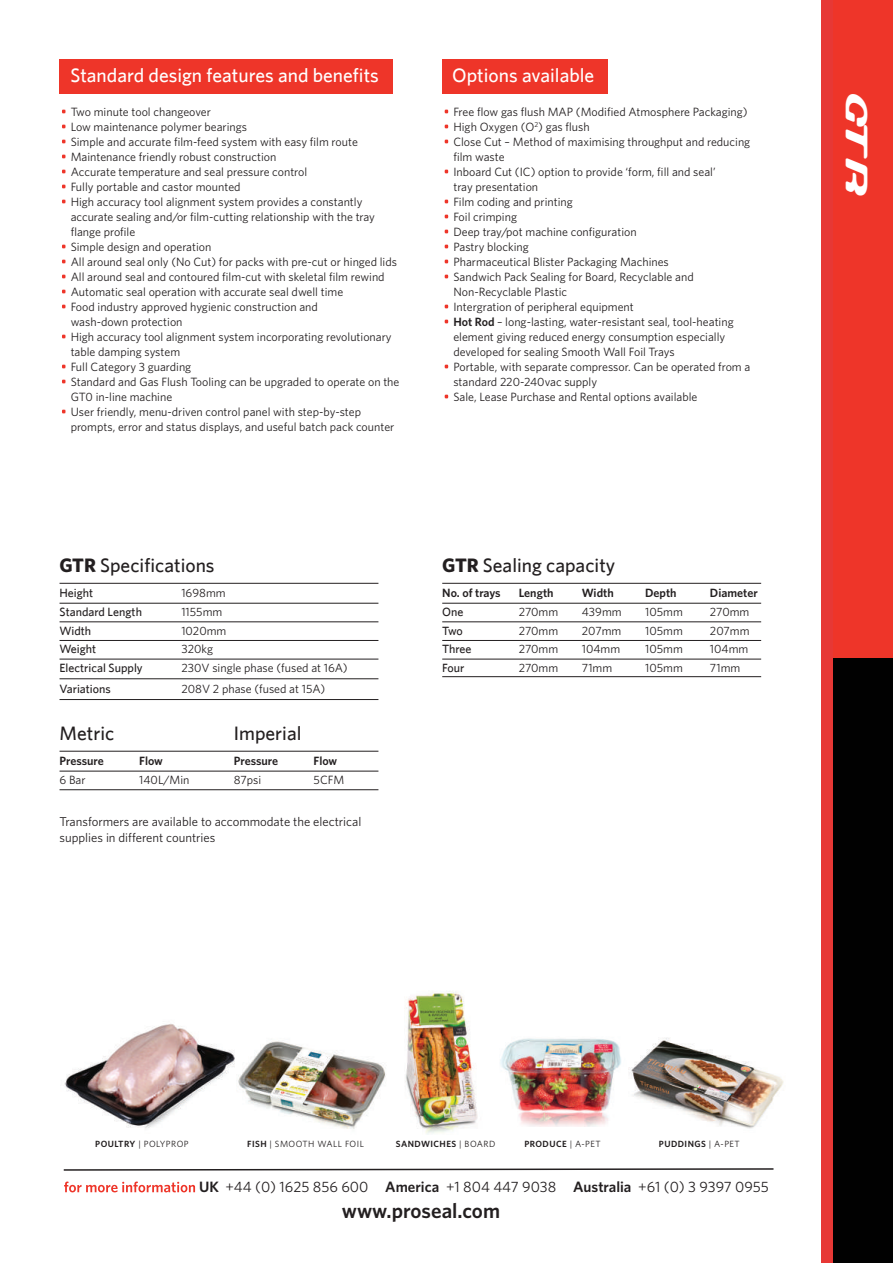
<style>
.page{position:relative;width:893px;height:1263px;background:#fff}
.page>*{position:absolute;margin:0;border:0;box-sizing:border-box;transform-origin:0 0}
.t1{font:30.9px "GT0";color:#fff}
.t2{font:600 21px "Whitney";color:#231f20}
.t3{font:500 19.5px "Whitney";color:#fff}
.t4{font:500 19.5px "Whitney";color:#231f20}
.t5{font:15px "Whitney";color:#231f20}
.t6{font:12.75px/16.5px "Whitney";color:#231f20}
.t7{font:12px/15px "Whitney";color:#231f20}
.t8{font:500 12px "Whitney";color:#231f20}
.t9{font:600 12px "Whitney";color:#231f20}
.t10{font:600 9px "Whitney";letter-spacing:.05em;color:#231f20}
.t11{font:9px "Whitney";letter-spacing:.05em;color:#231f20}
.s1{font-weight:600}
.s2{font-weight:700}
.s3{font-weight:400}
</style>
<div class="page">
<div style="left:821px;top:0;width:72px;height:1263px;background:#010101"></div>
<div style="left:825px;top:0;width:68px;height:657px;background:#ee3529"></div>
<div style="left:60px;top:60px;width:333px;height:34px;background:#ee3529"></div>
<div style="left:442px;top:60px;width:166px;height:34px;background:#ee3529"></div>
<hr style="left:442px;top:583px;width:319px;height:1px;background:#231f20">
<hr style="left:442px;top:603px;width:319px;height:1px;background:#231f20">
<hr style="left:442px;top:622px;width:319px;height:1px;background:#231f20">
<hr style="left:442px;top:640px;width:319px;height:1px;background:#231f20">
<hr style="left:442px;top:659px;width:319px;height:1px;background:#231f20">
<hr style="left:442px;top:676px;width:319px;height:1px;background:#231f20">
<svg style="left:62px;top:110px;width:4px;height:3px"></svg>
<svg style="left:62px;top:125px;width:4px;height:3px"></svg>
<svg style="left:62px;top:140px;width:4px;height:3px"></svg>
<svg style="left:62px;top:155px;width:4px;height:3px"></svg>
<svg style="left:62px;top:170px;width:4px;height:3px"></svg>
<svg style="left:62px;top:185px;width:4px;height:3px"></svg>
<svg style="left:62px;top:200px;width:4px;height:3px"></svg>
<svg style="left:62px;top:245px;width:4px;height:3px"></svg>
<svg style="left:62px;top:260px;width:4px;height:3px"></svg>
<svg style="left:62px;top:275px;width:4px;height:3px"></svg>
<svg style="left:62px;top:290px;width:4px;height:3px"></svg>
<svg style="left:62px;top:305px;width:4px;height:3px"></svg>
<svg style="left:62px;top:335px;width:4px;height:3px"></svg>
<svg style="left:62px;top:365px;width:4px;height:3px"></svg>
<svg style="left:62px;top:380px;width:4px;height:3px"></svg>
<svg style="left:62px;top:410px;width:4px;height:3px"></svg>
<hr style="left:60px;top:583px;width:318px;height:1px;background:#231f20">
<hr style="left:60px;top:603px;width:318px;height:1px;background:#231f20">
<hr style="left:60px;top:622px;width:318px;height:1px;background:#231f20">
<hr style="left:60px;top:640px;width:318px;height:1px;background:#231f20">
<hr style="left:60px;top:659px;width:318px;height:1px;background:#231f20">
<hr style="left:60px;top:678px;width:318px;height:1px;background:#231f20">
<hr style="left:60px;top:699px;width:318px;height:1px;background:#231f20">
<hr style="left:60px;top:751px;width:318px;height:1px;background:#231f20">
<hr style="left:60px;top:771px;width:318px;height:1px;background:#231f20">
<hr style="left:60px;top:789px;width:318px;height:1px;background:#231f20">
<img style="left:64px;top:1023px;width:171px;height:106px">
<img style="left:500px;top:1038px;width:121px;height:88px">
<img style="left:405px;top:991px;width:73px;height:144px">
<img style="left:629px;top:1037px;width:155px;height:92px">
<img style="left:238px;top:1041px;width:148px;height:88px">
<svg style="left:63px;top:1168px;width:711px;height:3px"></svg>
<svg style="left:64px;top:1181px;width:131px;height:11px"></svg>
<div style="left:820px;top:0;width:12px;height:1263px;background:#e73835"></div>
<h3 class="t3" style="left:70px;top:63px;width:310px">Standard design features and benefits</h3>
<h3 class="t3" style="left:452px;top:63px;width:144px">Options available</h3>
<p class="t7" style="left:71px;top:104px;width:330px">Two minute tool changeover<br>Low maintenance polymer bearings<br>Simple and accurate film-feed system with easy film route Maintenance friendly robust construction<br>Accurate temperature and seal pressure control<br>Fully portable and castor mounted<br>High accuracy tool alignment system provides a constantly accurate sealing and/or film-cutting relationship with the tray flange profile<br>Simple design and operation<br>All around seal only (No Cut) for packs with pre-cut or hinged lids All around seal and contoured film-cut with skeletal film rewind Automatic seal operation with accurate seal dwell time<br>Food industry approved hygienic construction and<br>wash-down protection<br>High accuracy tool alignment system incorporating revolutionary table damping system<br>Full Category 3 guarding<br>Standard and Gas Flush Tooling can be upgraded to operate on the GT0 in-line machine<br>User friendly, menu-driven control panel with step-by-step prompts, error and status displays, and useful batch pack counter</p>
<p class="t7" style="left:453px;top:104px;width:298px">Free flow gas flush MAP (Modified Atmosphere Packaging)<br>High Oxygen (O<sup>2</sup>) gas flush<br>Close Cut – Method of maximising throughput and reducing film waste<br>Inboard Cut (IC) option to provide ‘form, fill and seal’<br>tray presentation<br>Film coding and printing<br>Foil crimping<br>Deep tray/pot machine configuration<br>Pastry blocking<br>Pharmaceutical Blister Packaging Machines<br>Sandwich Pack Sealing for Board, Recyclable and Non-Recyclable Plastic<br>Intergration of peripheral equipment<br><span class="s1">Hot Rod</span> – long-lasting, water-resistant seal, tool-heating element giving reduced energy consumption especially developed for sealing Smooth Wall Foil Trays<br>Portable, with separate compressor. Can be operated from a standard 220-240vac supply<br>Sale, Lease Purchase and Rental options available</p>
<h3 class="t4" style="left:60px;top:554px;width:157px"><span class="s2">GTR</span> Specifications</h3>
<p class="t8" style="left:60px;top:586px;width:35px">Height</p>
<p class="t7" style="left:181px;top:585px;width:46px">1698mm</p>
<p class="t8" style="left:60px;top:605px;width:84px">Standard Length</p>
<p class="t7" style="left:181px;top:604px;width:42px">1155mm</p>
<p class="t8" style="left:60px;top:623px;width:33px">Width</p>
<p class="t7" style="left:181px;top:623px;width:47px">1020mm</p>
<p class="t8" style="left:60px;top:642px;width:38px">Weight</p>
<p class="t7" style="left:181px;top:641px;width:33px">320kg</p>
<p class="t8" style="left:60px;top:661px;width:85px">Electrical Supply</p>
<p class="t7" style="left:181px;top:660px;width:168px">230V single phase (fused at 16A)</p>
<p class="t8" style="left:60px;top:681px;width:53px">Variations</p>
<p class="t7" style="left:181px;top:681px;width:145px">208V 2 phase (fused at 15A)</p>
<h3 class="t4" style="left:60px;top:722px;width:56px">Metric</h3>
<h3 class="t4" style="left:234px;top:722px;width:69px">Imperial</h3>
<p class="t9" style="left:60px;top:754px;width:46px">Pressure</p>
<p class="t9" style="left:139px;top:754px;width:25px">Flow</p>
<p class="t9" style="left:234px;top:754px;width:46px">Pressure</p>
<p class="t9" style="left:314px;top:754px;width:25px">Flow</p>
<p class="t7" style="left:60px;top:772px;width:28px">6 Bar</p>
<p class="t7" style="left:139px;top:772px;width:52px">140L/Min</p>
<p class="t7" style="left:234px;top:772px;width:29px">87psi</p>
<p class="t7" style="left:314px;top:772px;width:32px">5CFM</p>
<p class="t6" style="left:60px;top:813px;width:303px">Transformers are available to accommodate the electrical supplies in different countries</p>
<h3 class="t4" style="left:442px;top:554px;width:174px"><span class="s2">GTR</span> Sealing capacity</h3>
<p class="t9" style="left:442px;top:586px;width:60px">No. of trays</p>
<p class="t9" style="left:519px;top:586px;width:36px">Length</p>
<p class="t9" style="left:582px;top:586px;width:33px">Width</p>
<p class="t9" style="left:645px;top:586px;width:33px">Depth</p>
<p class="t9" style="left:710px;top:586px;width:49px">Diameter</p>
<p class="t8" style="left:442px;top:605px;width:23px">One</p>
<p class="t7" style="left:519px;top:604px;width:41px">270mm</p>
<p class="t7" style="left:582px;top:604px;width:41px">439mm</p>
<p class="t7" style="left:645px;top:604px;width:39px">105mm</p>
<p class="t7" style="left:710px;top:604px;width:41px">270mm</p>
<p class="t8" style="left:442px;top:623px;width:22px">Two</p>
<p class="t7" style="left:519px;top:623px;width:41px">270mm</p>
<p class="t7" style="left:582px;top:623px;width:41px">207mm</p>
<p class="t7" style="left:645px;top:623px;width:39px">105mm</p>
<p class="t7" style="left:710px;top:623px;width:41px">207mm</p>
<p class="t8" style="left:442px;top:642px;width:31px">Three</p>
<p class="t7" style="left:519px;top:641px;width:41px">270mm</p>
<p class="t7" style="left:582px;top:641px;width:40px">104mm</p>
<p class="t7" style="left:645px;top:641px;width:39px">105mm</p>
<p class="t7" style="left:710px;top:641px;width:40px">104mm</p>
<p class="t8" style="left:442px;top:661px;width:24px">Four</p>
<p class="t7" style="left:519px;top:660px;width:41px">270mm</p>
<p class="t7" style="left:582px;top:660px;width:32px">71mm</p>
<p class="t7" style="left:645px;top:660px;width:39px">105mm</p>
<p class="t7" style="left:710px;top:660px;width:32px">71mm</p>
<h1 class="t1" style="left:872px;top:94px;width:104px;rotate:90deg">GTR</h1>
<p class="t11" style="left:95px;top:1138px;width:95px"><span class="s1">POULTRY</span> | POLYPROP</p>
<p class="t11" style="left:247px;top:1138px;width:118px"><span class="s1">FISH</span> | SMOOTH WALL FOIL</p>
<p class="t10" style="left:396px;top:1138px;width:101px">SANDWICHES <span class="s3">| BOARD</span></p>
<p class="t10" style="left:524px;top:1138px;width:78px">PRODUCE <span class="s3">| A-PET</span></p>
<p class="t10" style="left:659px;top:1138px;width:82px">PUDDINGS <span class="s3">| A-PET</span></p>
<p class="t5" style="left:199px;top:1178px;width:571px"><span class="s1">UK</span> +44 (0) 1625 856 600 <span class="s1">America</span> +1 804 447 9038 <span class="s1">Australia</span> +61 (0) 3 9397 0955</p>
<h2 class="t2" style="left:342px;top:1198px;width:160px">www.proseal.com</h2>
</div>
